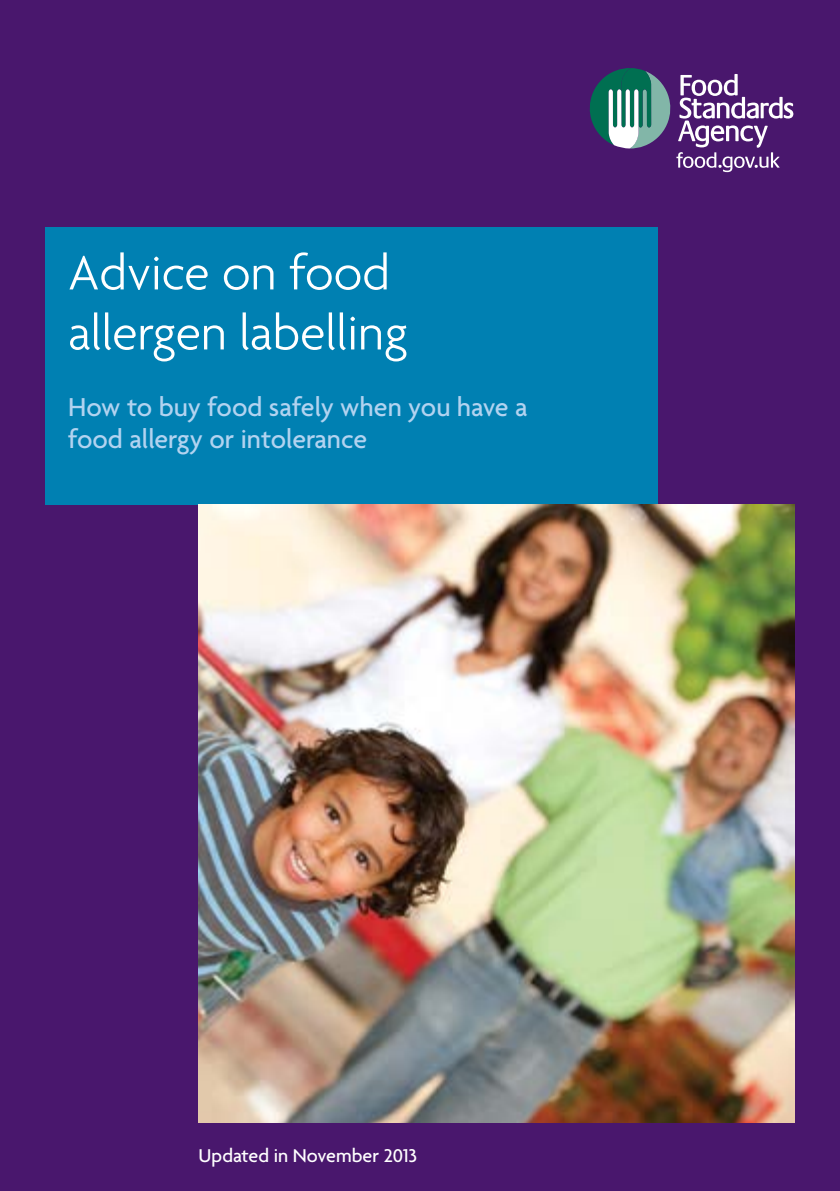
<style>
.page{position:relative;width:840px;height:1191px;background:#fff}
.page>*{position:absolute;margin:0;border:0;box-sizing:border-box;transform-origin:0 0}
.t1{font:300 52px/60px "Agenda";color:#fff}
.t2{font:500 28px/32px "Agenda";color:#b2d3f0}
.t3{font:500 20px "Agenda";color:#fff}
</style>
<div class="page">
<div style="left:0;top:0;width:839px;height:1191px;background:#49176d"></div>
<div style="left:45px;top:227px;width:613px;height:278px;background:#0080b2"></div>
<img style="left:198px;top:505px;width:596px;height:618px">
<svg style="left:589px;top:68px;width:203px;height:104px"></svg>
<p class="t1" style="left:68px;top:242px;width:341px">Advice on food allergen labelling</p>
<p class="t2" style="left:68px;top:390px;width:460px">How to buy food safely when you have a food allergy or intolerance</p>
<p class="t3" style="left:198px;top:1143px;width:220px">Updated in November 2013</p>
</div>
